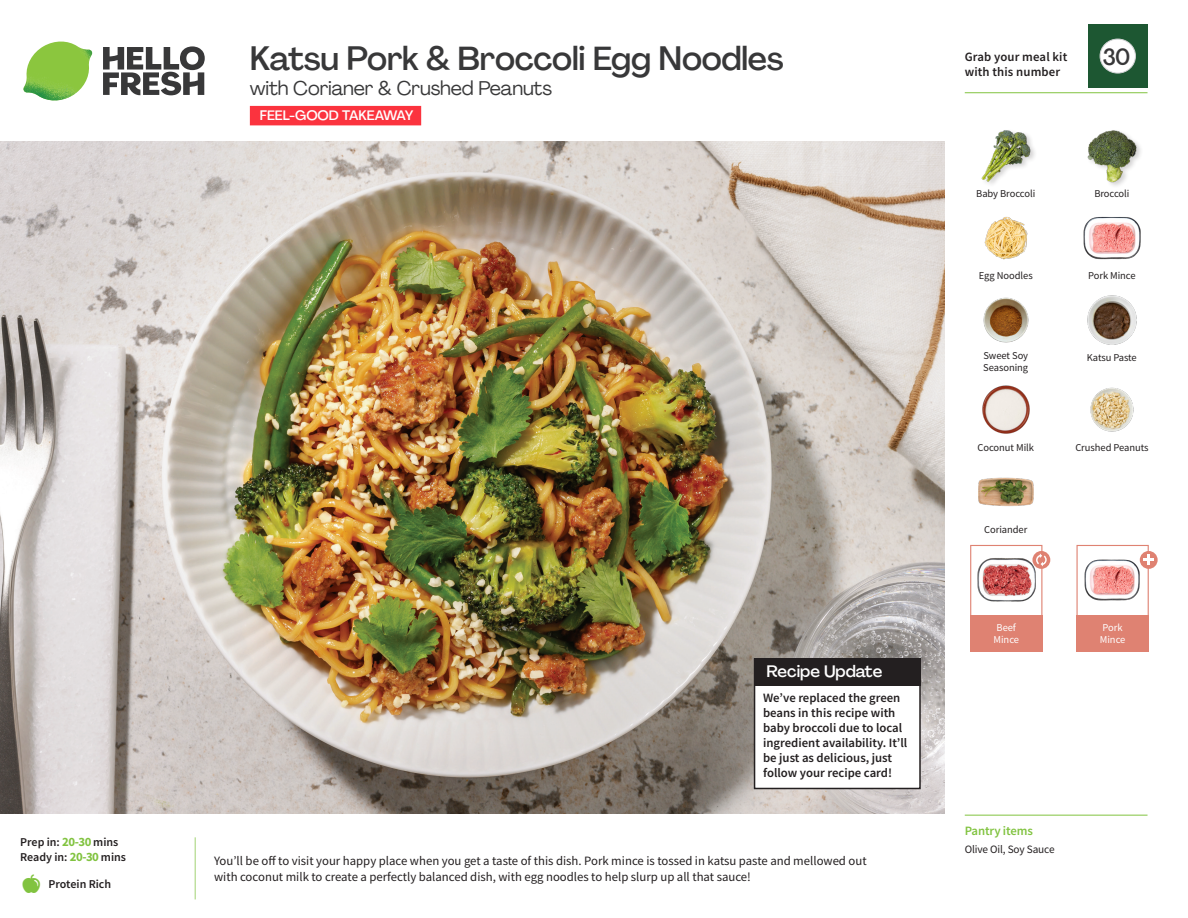
<style>
.page{position:relative;width:1188px;height:918px;background:#fff}
.page>*{position:absolute;margin:0;border:0;box-sizing:border-box;transform-origin:0 0}
._15_Titel_UK{font:500 33px "Agrandir";letter-spacing:-.01em;color:#383839}
._002_Label_Nr{font:500 22.8px "Agrandir";color:#383839;scale:.94 1}
._15_Titel_UK-2{font:19.5px "Agrandir";letter-spacing:-.01em;color:#383839}
.Steps_Text_AU{font:500 16.5px "Agrandir";color:#fff}
.t1{font:500 13.5px "Agrandir";color:#fff}
.Step_6_Text_AU{font:12.75px/16.5px "Source Sans Pro";color:#231f20}
.Steps_Text_AU-2{font:600 12.75px/15px "Source Sans Pro";color:#231f20}
._04_Headers_Front{font:600 12.75px "Source Sans Pro";letter-spacing:-.01em;color:#81c340}
._04_Intro{font:600 12px "Source Sans Pro";color:#231f20}
._05_Pantry{font:11.25px "Source Sans Pro";letter-spacing:-.01em;color:#231f20}
._18_FRONT_ingredients{font:10.5px "Source Sans Pro";letter-spacing:-.005em;color:#231f20}
._18_FRONT_ingredients-2{font:10.5px/12px "Source Sans Pro";letter-spacing:-.005em;color:#fff}
.s1{font-weight:700;font-size:12.75px;color:#81c340}
</style>
<div class="page">
<svg style="left:103px;top:46px;width:102px;height:49px"></svg>
<img style="left:23px;top:42px;width:69px;height:59px">
<img style="left:0;top:142px;width:945px;height:672px">
<div style="left:1077px;top:545px;width:72px;height:72px;border:1px solid #df8272"></div>
<div style="left:1077px;top:615px;width:72px;height:37px;background:#df8272"></div>
<div style="left:970px;top:615px;width:72px;height:37px;background:#df8272"></div>
<img style="left:1085px;top:558px;width:55px;height:43px">
<div style="left:970px;top:545px;width:72px;height:72px;border:1px solid #df8272"></div>
<img style="left:978px;top:558px;width:57px;height:44px">
<div style="left:1140px;top:551px;width:18px;height:18px;background:#df8272;border-radius:50%"></div>
<svg style="left:1143px;top:555px;width:11px;height:10px"></svg>
<div style="left:1032px;top:551px;width:18px;height:18px;background:#df8272;border-radius:50%"></div>
<svg style="left:1036px;top:553px;width:11px;height:13px"></svg>
<img style="left:1087px;top:295px;width:50px;height:50px">
<img style="left:1090px;top:387px;width:44px;height:45px">
<img style="left:982px;top:385px;width:48px;height:49px">
<img style="left:978px;top:477px;width:56px;height:30px">
<img style="left:983px;top:297px;width:46px;height:46px">
<img style="left:984px;top:217px;width:44px;height:43px">
<img style="left:1083px;top:216px;width:58px;height:44px">
<img style="left:981px;top:130px;width:53px;height:54px">
<img style="left:1087px;top:130px;width:54px;height:55px">
<hr style="left:965px;top:815px;width:183px;height:1px;background:#81c340">
<hr style="left:965px;top:92px;width:183px;height:1px;background:#81c340">
<div style="left:1088px;top:24px;width:60px;height:64px;background:#1d5732"></div>
<div style="left:1100px;top:39px;width:35px;height:34px;background:#fff;border-radius:50%"></div>
<div style="left:1100px;top:39px;width:36px;height:34px;border:1px solid #d1d2d4;border-radius:50%"></div>
<div style="left:250px;top:106px;width:171px;height:19px;background:#fb333e"></div>
<div style="left:755px;top:659px;width:165px;height:129px;background:#fff"></div>
<div style="left:754px;top:658px;width:167px;height:131px;border:2px solid #231f20"></div>
<div style="left:754px;top:658px;width:167px;height:28px;background:#231f20"></div>
<p class="_04_Intro" style="left:20px;top:834px;width:100px">Prep in: <span class="s1">20-30</span> mins</p>
<p class="_04_Intro" style="left:20px;top:849px;width:107px">Ready in: <span class="s1">20-30</span> mins</p>
<p class="_04_Intro" style="left:49px;top:876px;width:64px">Protein Rich</p>
<p class="_15_Titel_UK" style="left:250px;top:38px;width:535px">Katsu Pork &amp; Broccoli Egg Noodles</p>
<p class="_15_Titel_UK-2" style="left:250px;top:76px;width:304px">with Corianer &amp; Crushed Peanuts</p>
<p class="t1" style="left:260px;top:107px;width:155px">FEEL-GOOD TAKEAWAY</p>
<p class="Steps_Text_AU" style="left:766px;top:661px;width:117px">Recipe Update</p>
<p class="Steps_Text_AU-2" style="left:763px;top:690px;width:146px">We’ve replaced the green beans in this recipe with baby broccoli due to local ingredient availability. It’ll be just as delicious, just follow your recipe card!</p>
<p class="Step_6_Text_AU" style="left:214px;top:852px;width:654px">You’ll be off to visit your happy place when you get a taste of this dish. Pork mince is tossed in katsu paste and mellowed out with coconut milk to create a perfectly balanced dish, with egg noodles to help slurp up all that sauce!</p>
<p class="Steps_Text_AU-2" style="left:965px;top:49px;width:104px">Grab your meal kit with this number</p>
<p class="_002_Label_Nr" style="left:1103px;top:43px;width:31px">30</p>
<p class="_18_FRONT_ingredients" style="left:976px;top:187px;width:61px">Baby Broccoli</p>
<p class="_18_FRONT_ingredients" style="left:1094px;top:187px;width:37px">Broccoli</p>
<p class="_18_FRONT_ingredients" style="left:979px;top:269px;width:55px">Egg Noodles</p>
<p class="_18_FRONT_ingredients" style="left:1088px;top:269px;width:49px">Pork Mince</p>
<p class="_18_FRONT_ingredients" style="left:983px;top:349px;width:46px">Sweet Soy</p>
<p class="_18_FRONT_ingredients" style="left:1087px;top:351px;width:51px">Katsu Paste</p>
<p class="_18_FRONT_ingredients" style="left:983px;top:361px;width:46px">Seasoning</p>
<p class="_18_FRONT_ingredients" style="left:978px;top:441px;width:58px">Coconut Milk</p>
<p class="_18_FRONT_ingredients" style="left:984px;top:523px;width:45px">Coriander</p>
<p class="_18_FRONT_ingredients-2" style="left:994px;top:621px;width:27px">Beef<br>Mince</p>
<p class="_18_FRONT_ingredients" style="left:1075px;top:441px;width:75px">Crushed Peanuts</p>
<p class="_18_FRONT_ingredients-2" style="left:1100px;top:621px;width:27px">Pork<br>Mince</p>
<p class="_04_Headers_Front" style="left:965px;top:822px;width:70px">Pantry items</p>
<p class="_05_Pantry" style="left:965px;top:842px;width:91px">Olive Oil, Soy Sauce</p>
</div>
